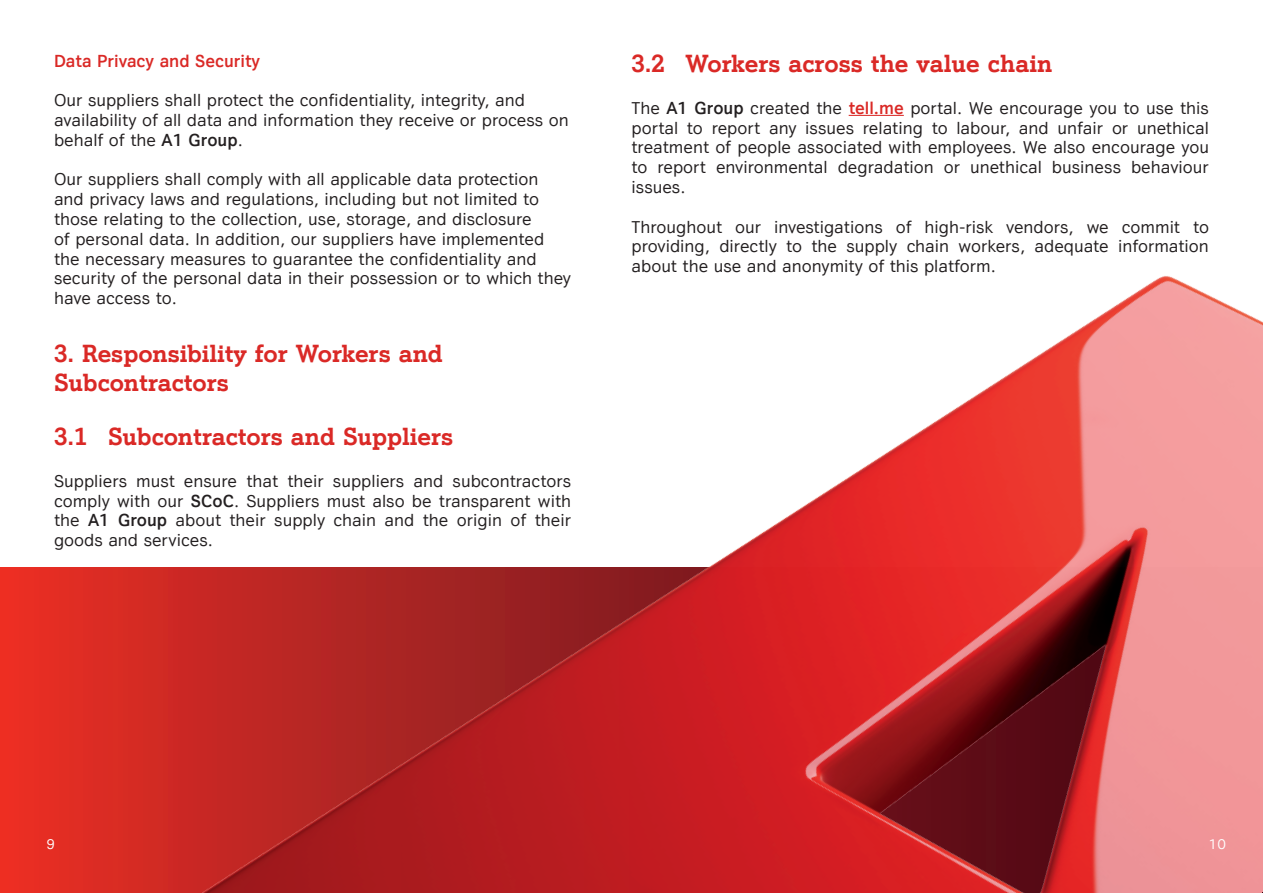
<style>
.page{position:relative;width:1263px;height:893px;background:#fff}
.page>*{position:absolute;margin:0;border:0;box-sizing:border-box;transform-origin:0 0}
.t1{font:700 24px/28.8px "A1 Serif";color:#da2926}
.t2{font:16.5px/19.8px "A1 Sans";color:#231f20;text-align:justify}
.t3{font:700 16.5px "A1 Sans";color:#da2926}
.t4{font:13.5px "A1 Sans";color:#fff}
.s1{font-weight:700}
.s2{font-weight:700;color:#da2926}
</style>
<div class="page">
<svg style="left:0;top:567px;width:200px;height:326px;background:#dc2b23"></svg>
<img style="left:200px;top:114px;width:1063px;height:779px">
<hr style="left:849px;top:115px;width:55px;height:1px;background:#da2926">
<p class="t3" style="left:54px;top:50px;width:208px">Data Privacy and Security</p>
<p class="t2" style="left:54px;top:90px;width:516px;text-align:left">Our suppliers shall protect the confidentiality, integrity, and availability of all data and information they receive or process on behalf of the <span class="s1">A1 Group</span>.</p>
<p class="t2" style="left:54px;top:169px;width:519px;text-align:left">Our suppliers shall comply with all applicable data protection and privacy laws and regulations, including but not limited to those relating to the collection, use, storage, and disclosure<br>of personal data. In addition, our suppliers have implemented the necessary measures to guarantee the confidentiality and security of the personal data in their possession or to which they have access to.</p>
<p class="t1" style="left:54px;top:338px;width:390px">3. Responsibility for Workers and<br>Subcontractors</p>
<p class="t1" style="left:54px;top:422px;width:401px">3.1 Subcontractors and Suppliers</p>
<p class="t2" style="left:54px;top:471px;width:519px">Suppliers must ensure that their suppliers and subcontractors comply with our <span class="s1">SCoC</span>. Suppliers must also be transparent with the <span class="s1">A1 Group</span> about their supply chain and the origin of their goods and services.</p>
<p class="t1" style="left:631px;top:49px;width:422px">3.2 Workers across the value chain</p>
<p class="t2" style="left:631px;top:98px;width:579px">The <span class="s1">A1 Group</span> created the <span class="s2">tell.me</span> portal. We encourage you to use this portal to report any issues relating to labour, and unfair or unethical treatment of people associated with employees. We also encourage you to report environmental degradation or unethical business behaviour issues.</p>
<p class="t2" style="left:631px;top:216px;width:579px">Throughout our investigations of high-risk vendors, we commit to providing, directly to the supply chain workers, adequate information about the use and anonymity of this platform.</p>
<p class="t4" style="left:46px;top:836px;width:10px">9</p>
<p class="t4" style="left:1209px;top:836px;width:19px">10</p>
</div>
